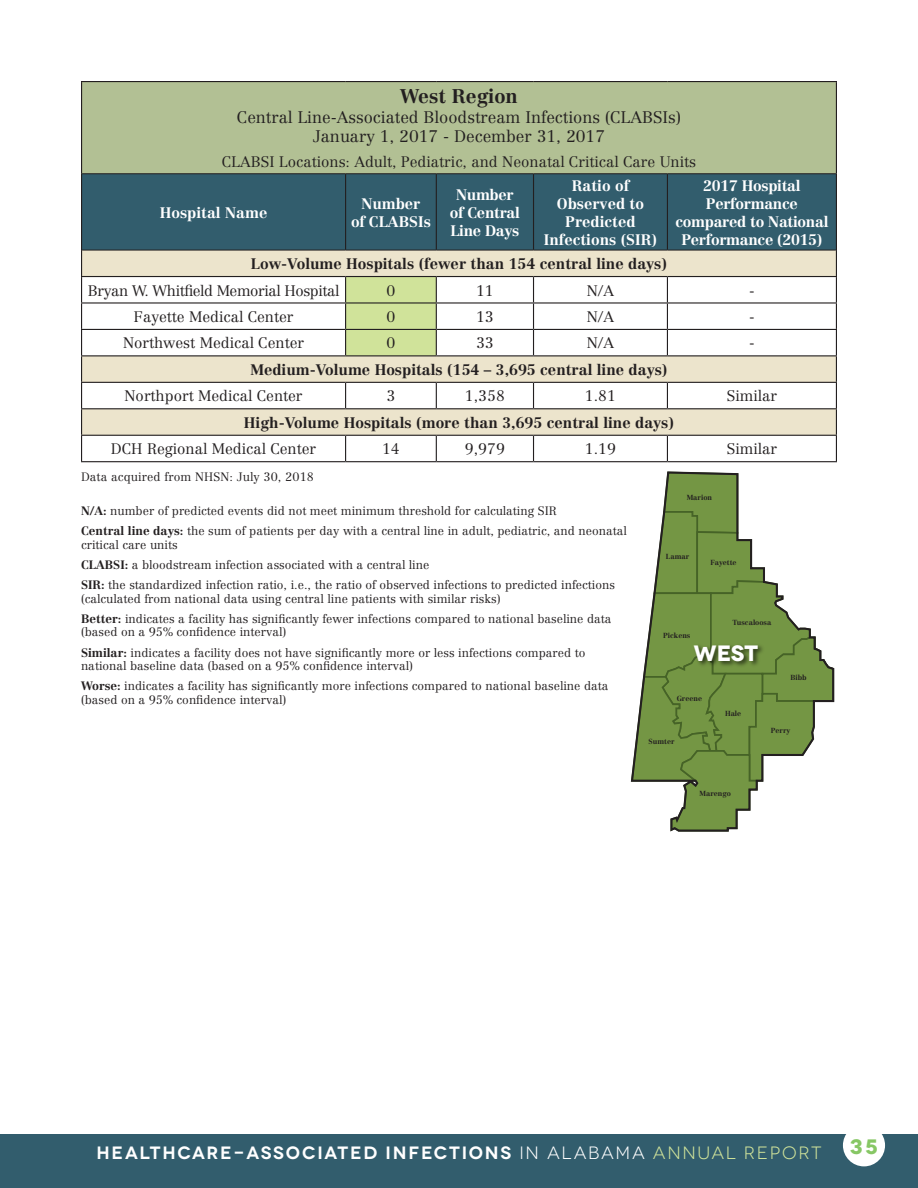
<style>
.page{position:relative;width:918px;height:1188px;background:#fff}
.page>*{position:absolute;margin:0;border:0;box-sizing:border-box;transform-origin:0 0}
.t1{font:700 22.2px "Novecentowide";color:#fff}
.t2{font:700 20.85px "Novecentowide";color:#87c765}
.t3{font:700 19.5px "Centennial";color:#231f20}
.t4{font:600 17.85px "Novecentowide";letter-spacing:.1em;color:#fff}
.t5{font:300 16.5px/19.5px "Centennial";color:#231f20;text-align:center}
.t6{font:300 15px "Centennial";color:#231f20}
.t7{font:700 15px "Centennial";color:#231f20}
.t8{font:700 15px/18px "Centennial";letter-spacing:-.02em;color:#fff;text-align:center}
.t9{font:700 15px/18px "Centennial";color:#fff;text-align:center}
.t10{font:300 15px "Centennial";letter-spacing:-.025em;color:#231f20}
.t11{font:300 12px/13.5px "Centennial";color:#231f20}
.t12{font:700 7.2px "Centennial";color:#231f20}
.s1{font-weight:700}
.s2{font-weight:400}
.s3{font-weight:400;color:#d0e39a}
</style>
<div class="page">
<div style="left:0;top:1134px;width:918px;height:54px;background:#325d6d"></div>
<div style="left:843px;top:1124px;width:42px;height:42px;background:#fff;border-radius:50%"></div>
<div style="left:82px;top:82px;width:754px;height:92px;background:#b2c094"></div>
<div style="left:82px;top:174px;width:754px;height:76px;background:#325d6d"></div>
<svg style="left:82px;top:251px;width:754px;height:184px"></svg>
<hr style="left:82px;top:173px;width:264px;height:1px;background:#231f20">
<hr style="left:346px;top:173px;width:90px;height:1px;background:#231f20">
<hr style="left:436px;top:173px;width:98px;height:1px;background:#231f20">
<hr style="left:534px;top:173px;width:133px;height:1px;background:#231f20">
<hr style="left:667px;top:173px;width:169px;height:1px;background:#231f20">
<hr style="left:82px;top:250px;width:264px;height:1px;background:#231f20">
<hr style="left:346px;top:250px;width:90px;height:1px;background:#231f20">
<hr style="left:436px;top:250px;width:98px;height:1px;background:#231f20">
<hr style="left:534px;top:250px;width:133px;height:1px;background:#231f20">
<hr style="left:667px;top:250px;width:169px;height:1px;background:#231f20">
<hr style="left:81px;top:355px;width:265px;height:1px;background:#231f20">
<hr style="left:534px;top:355px;width:133px;height:1px;background:#231f20">
<hr style="left:667px;top:355px;width:170px;height:1px;background:#231f20">
<hr style="left:81px;top:81px;width:265px;height:1px;background:#231f20">
<hr style="left:81px;top:82px;width:1px;height:92px;background:#231f20">
<hr style="left:346px;top:81px;width:90px;height:1px;background:#231f20">
<hr style="left:436px;top:81px;width:98px;height:1px;background:#231f20">
<hr style="left:534px;top:81px;width:133px;height:1px;background:#231f20">
<hr style="left:667px;top:81px;width:170px;height:1px;background:#231f20">
<hr style="left:836px;top:82px;width:1px;height:92px;background:#231f20">
<hr style="left:81px;top:174px;width:1px;height:76px;background:#231f20">
<hr style="left:345px;top:174px;width:1px;height:76px;background:#231f20">
<hr style="left:436px;top:174px;width:1px;height:76px;background:#231f20">
<hr style="left:533px;top:174px;width:1px;height:76px;background:#231f20">
<hr style="left:667px;top:174px;width:1px;height:76px;background:#231f20">
<hr style="left:836px;top:174px;width:1px;height:76px;background:#231f20">
<svg style="left:667px;top:383px;width:1px;height:25px"></svg>
<hr style="left:81px;top:408px;width:265px;height:1px;background:#231f20">
<hr style="left:534px;top:408px;width:133px;height:1px;background:#231f20">
<hr style="left:667px;top:408px;width:170px;height:1px;background:#231f20">
<hr style="left:81px;top:435px;width:265px;height:1px;background:#231f20">
<hr style="left:534px;top:435px;width:133px;height:1px;background:#231f20">
<hr style="left:667px;top:435px;width:170px;height:1px;background:#231f20">
<svg style="left:667px;top:436px;width:1px;height:25px"></svg>
<hr style="left:81px;top:461px;width:265px;height:1px;background:#231f20">
<hr style="left:534px;top:461px;width:133px;height:1px;background:#231f20">
<hr style="left:667px;top:461px;width:170px;height:1px;background:#231f20">
<hr style="left:81px;top:276px;width:265px;height:1px;background:#231f20">
<hr style="left:346px;top:276px;width:90px;height:1px;background:#231f20">
<hr style="left:436px;top:276px;width:98px;height:1px;background:#231f20">
<hr style="left:534px;top:276px;width:133px;height:1px;background:#231f20">
<hr style="left:667px;top:276px;width:170px;height:1px;background:#231f20">
<hr style="left:81px;top:302px;width:265px;height:2px;background:#231f20">
<hr style="left:534px;top:302px;width:133px;height:2px;background:#231f20">
<hr style="left:667px;top:302px;width:170px;height:2px;background:#231f20">
<hr style="left:81px;top:329px;width:265px;height:1px;background:#231f20">
<svg style="left:81px;top:250px;width:1px;height:211px"></svg>
<hr style="left:534px;top:329px;width:133px;height:1px;background:#231f20">
<svg style="left:345px;top:277px;width:189px;height:185px"></svg>
<hr style="left:667px;top:329px;width:170px;height:1px;background:#231f20">
<svg style="left:667px;top:277px;width:1px;height:78px"></svg>
<svg style="left:836px;top:250px;width:1px;height:211px"></svg>
<hr style="left:81px;top:382px;width:265px;height:1px;background:#231f20">
<hr style="left:346px;top:382px;width:90px;height:1px;background:#231f20">
<hr style="left:436px;top:382px;width:98px;height:1px;background:#231f20">
<hr style="left:534px;top:382px;width:133px;height:1px;background:#231f20">
<hr style="left:667px;top:382px;width:170px;height:1px;background:#231f20">
<svg style="left:630px;top:471px;width:205px;height:361px"></svg>
<p class="t3" style="left:400px;top:85px;width:119px">West Region</p>
<p class="t5" style="left:237px;top:107px;width:446px">Central Line-Associated Bloodstream Infections (CLABSIs)<br>January 1, 2017 - December 31, 2017</p>
<p class="t6" style="left:222px;top:153px;width:476px">CLABSI Locations: Adult, Pediatric, and Neonatal Critical Care Units</p>
<p class="t9" style="left:160px;top:203px;width:109px">Hospital Name</p>
<p class="t9" style="left:351px;top:194px;width:81px">Number<br>of CLABSIs</p>
<p class="t8" style="left:450px;top:185px;width:72px">Number of Central<br>Line Days</p>
<p class="t9" style="left:544px;top:176px;width:115px">Ratio of<br>Observed to<br>Predicted<br>Infections (SIR)</p>
<p class="t8" style="left:675px;top:176px;width:154px">2017 Hospital<br>Performance compared to National<br>Performance (2015)</p>
<p class="t7" style="left:251px;top:255px;width:418px">Low-Volume Hospitals (fewer than 154 central line days)</p>
<p class="t10" style="left:88px;top:281px;width:253px">Bryan W. Whitfield Memorial Hospital</p>
<p class="t6" style="left:387px;top:281px;width:10px">0</p>
<p class="t6" style="left:476px;top:281px;width:19px">11</p>
<p class="t6" style="left:587px;top:281px;width:29px">N/A</p>
<p class="t6" style="left:749px;top:281px;width:7px">-</p>
<p class="t6" style="left:134px;top:308px;width:162px">Fayette Medical Center</p>
<p class="t6" style="left:387px;top:308px;width:10px">0</p>
<p class="t6" style="left:476px;top:308px;width:19px">13</p>
<p class="t6" style="left:587px;top:308px;width:29px">N/A</p>
<p class="t6" style="left:749px;top:308px;width:7px">-</p>
<p class="t6" style="left:123px;top:334px;width:183px">Northwest Medical Center</p>
<p class="t6" style="left:387px;top:334px;width:10px">0</p>
<p class="t6" style="left:476px;top:334px;width:19px">33</p>
<p class="t6" style="left:587px;top:334px;width:29px">N/A</p>
<p class="t6" style="left:749px;top:334px;width:7px">-</p>
<p class="t7" style="left:251px;top:361px;width:418px">Medium-Volume Hospitals (154 – 3,695 central line days)</p>
<p class="t6" style="left:125px;top:387px;width:180px">Northport Medical Center</p>
<p class="t6" style="left:387px;top:387px;width:10px">3</p>
<p class="t6" style="left:465px;top:387px;width:41px">1,358</p>
<p class="t6" style="left:585px;top:387px;width:33px">1.81</p>
<p class="t6" style="left:727px;top:387px;width:52px">Similar</p>
<p class="t7" style="left:244px;top:413px;width:432px">High-Volume Hospitals (more than 3,695 central line days)</p>
<p class="t6" style="left:111px;top:440px;width:207px">DCH Regional Medical Center</p>
<p class="t6" style="left:382px;top:440px;width:19px">14</p>
<p class="t6" style="left:465px;top:440px;width:41px">9,979</p>
<p class="t6" style="left:585px;top:440px;width:33px">1.19</p>
<p class="t6" style="left:727px;top:440px;width:52px">Similar</p>
<p class="t11" style="left:81px;top:470px;width:235px">Data acquired from NHSN: July 30, 2018</p>
<p class="t11" style="left:81px;top:504px;width:477px"><span class="s1">N/A:</span> number of predicted events did not meet minimum threshold for calculating SIR</p>
<p class="t11" style="left:81px;top:524px;width:547px"><span class="s1">Central line days:</span> the sum of patients per day with a central line in adult, pediatric, and neonatal critical care units</p>
<p class="t11" style="left:81px;top:558px;width:350px"><span class="s1">CLABSI:</span> a bloodstream infection associated with a central line</p>
<p class="t11" style="left:81px;top:578px;width:535px"><span class="s1">SIR:</span> the standardized infection ratio, i.e., the ratio of observed infections to predicted infections (calculated from national data using central line patients with similar risks)</p>
<p class="t11" style="left:81px;top:612px;width:532px"><span class="s1">Better:</span> indicates a facility has significantly fewer infections compared to national baseline data (based on a 95% confidence interval)</p>
<p class="t11" style="left:81px;top:645px;width:506px"><span class="s1">Similar:</span> indicates a facility does not have significantly more or less infections compared to national baseline data (based on a 95% confidence interval)</p>
<p class="t11" style="left:81px;top:679px;width:529px"><span class="s1">Worse:</span> indicates a facility has significantly more infections compared to national baseline data (based on a 95% confidence interval)</p>
<p class="t12" style="left:687px;top:493px;width:27px">Marion</p>
<p class="t12" style="left:666px;top:552px;width:25px">Lamar</p>
<p class="t12" style="left:710px;top:558px;width:28px">Fayette</p>
<p class="t12" style="left:733px;top:618px;width:40px">Tuscaloosa</p>
<p class="t12" style="left:663px;top:631px;width:29px">Pickens</p>
<p class="t1" style="left:694px;top:639px;width:66px">WEST</p>
<p class="t12" style="left:791px;top:673px;width:18px">Bibb</p>
<p class="t12" style="left:677px;top:694px;width:27px">Greene</p>
<p class="t12" style="left:649px;top:737px;width:27px">Sumter</p>
<p class="t12" style="left:725px;top:709px;width:18px">Hale</p>
<p class="t12" style="left:700px;top:789px;width:33px">Marengo</p>
<p class="t12" style="left:771px;top:726px;width:21px">Perry</p>
<h3 class="t4" style="left:96px;top:1142px;width:727px">HEALTHCARE-ASSOCIATED INFECTIONS <span class="s2">IN ALABAMA</span> <span class="s3">ANNUAL REPORT</span></h3>
<h2 class="t2" style="left:850px;top:1134px;width:30px">35</h2>
</div>
